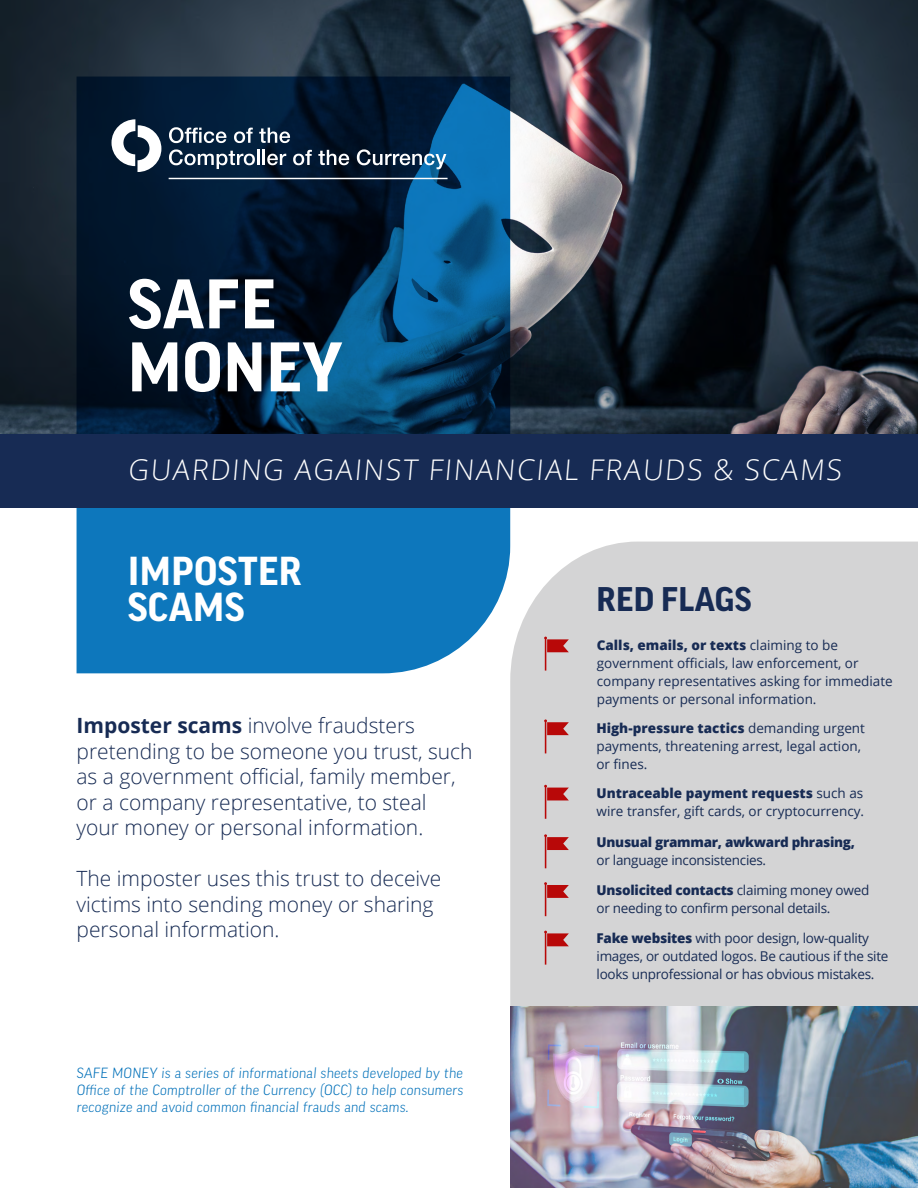
<style>
.page{position:relative;width:918px;height:1188px;background:#fff}
.page>*{position:absolute;margin:0;border:0;box-sizing:border-box;transform-origin:0 0}
.Title_01_Left{font:700 67.5px "Good Pro";letter-spacing:.01em;color:#fff}
.t1{font:700 39px/36px "Good Pro";letter-spacing:.01em;color:#fff}
.Title_02_Left{font:700 33px "Good Pro";letter-spacing:.01em;color:#172b54}
.Intro_Text_Left{font:300 28.5px "Open Sans";color:#fff}
.t2{font:300 21px/25.5px "Open Sans";color:#172b54}
.Intro_Text_Left-2{font:300 14.25px/17.1px "Good Pro";color:#0070b9;text-align:justify}
.t3{font:13.5px/18px "Open Sans";color:#172b54}
.t4{font:13.5px/18px "Open Sans";letter-spacing:-.02em;color:#172b54}
.t5{font:800 13.5px/18px "Open Sans";letter-spacing:-.02em;color:#172b54}
.s1{font-weight:700}
.s2{font-weight:800}
.s3{font-weight:400}
</style>
<div class="page">
<img style="left:0;top:0;width:918px;height:434px">
<svg style="left:77px;top:77px;width:433px;height:596px;background:#0a456f"></svg>
<div style="left:510px;top:542px;width:408px;height:464px;background:#d4d4d5"></div>
<svg style="left:169px;top:127px;width:57px;height:16px"></svg>
<svg style="left:234px;top:128px;width:19px;height:15px"></svg>
<svg style="left:259px;top:128px;width:31px;height:15px"></svg>
<svg style="left:169px;top:149px;width:86px;height:20px"></svg>
<hr style="left:257px;top:150px;width:3px;height:15px;background:#fff">
<svg style="left:263px;top:150px;width:23px;height:15px"></svg>
<svg style="left:293px;top:150px;width:19px;height:15px"></svg>
<svg style="left:318px;top:150px;width:31px;height:15px"></svg>
<svg style="left:357px;top:149px;width:89px;height:20px"></svg>
<hr style="left:169px;top:178px;width:279px;height:1px;background:#fff">
<svg style="left:112px;top:119px;width:49px;height:53px"></svg>
<div style="left:0;top:434px;width:918px;height:74px;background:#172b54"></div>
<svg style="left:544px;top:637px;width:25px;height:34px"></svg>
<svg style="left:544px;top:785px;width:25px;height:34px"></svg>
<svg style="left:544px;top:719px;width:25px;height:34px"></svg>
<svg style="left:544px;top:834px;width:25px;height:34px"></svg>
<svg style="left:544px;top:882px;width:25px;height:34px"></svg>
<svg style="left:544px;top:931px;width:25px;height:34px"></svg>
<img style="left:510px;top:1006px;width:408px;height:182px">
<p class="Title_01_Left" style="left:128px;top:266px;width:150px">SAFE</p>
<p class="Title_01_Left" style="left:128px;top:329px;width:216px">MONEY</p>
<p class="Intro_Text_Left" style="left:128px;top:451px;width:718px">GUARDING AGAINST FINANCIAL FRAUDS &amp; SCAMS</p>
<p class="t1" style="left:128px;top:553px;width:175px">IMPOSTER<br>SCAMS</p>
<p class="t2" style="left:77px;top:712px;width:398px"><span class="s1">Imposter scams</span> involve fraudsters pretending to be someone you trust, such as a government official, family member, or a company representative, to steal your money or personal information.</p>
<p class="t2" style="left:77px;top:865px;width:366px">The imposter uses this trust to deceive victims into sending money or sharing personal information.</p>
<p class="Intro_Text_Left-2" style="left:77px;top:1064px;width:390px">SAFE MONEY is a series of informational sheets developed by the Office of the Comptroller of the Currency (OCC) to help consumers recognize and avoid common financial frauds and scams.</p>
<p class="Title_02_Left" style="left:597px;top:581px;width:157px">RED FLAGS</p>
<p class="t3" style="left:597px;top:636px;width:298px"><span class="s2">Calls, emails, or texts</span> claiming to be government officials, law enforcement, or company representatives asking for immediate payments or personal information.</p>
<p class="t3" style="left:596px;top:719px;width:270px"><span class="s2">High-pressure tactics</span> demanding urgent payments, threatening arrest, legal action, or fines.</p>
<p class="t3" style="left:597px;top:784px;width:269px"><span class="s2">Untraceable payment requests</span> such as wire transfer, gift cards, or cryptocurrency.</p>
<p class="t5" style="left:597px;top:832px;width:260px">Unusual grammar, awkward phrasing, <span class="s3">or language inconsistencies.</span></p>
<p class="t4" style="left:597px;top:881px;width:274px"><span class="s2">Unsolicited contacts</span> claiming money owed or needing to confirm personal details.</p>
<p class="t4" style="left:597px;top:929px;width:293px"><span class="s2">Fake websites</span> with poor design, low-quality images, or outdated logos. Be cautious if the site looks unprofessional or has obvious mistakes.</p>
</div>
